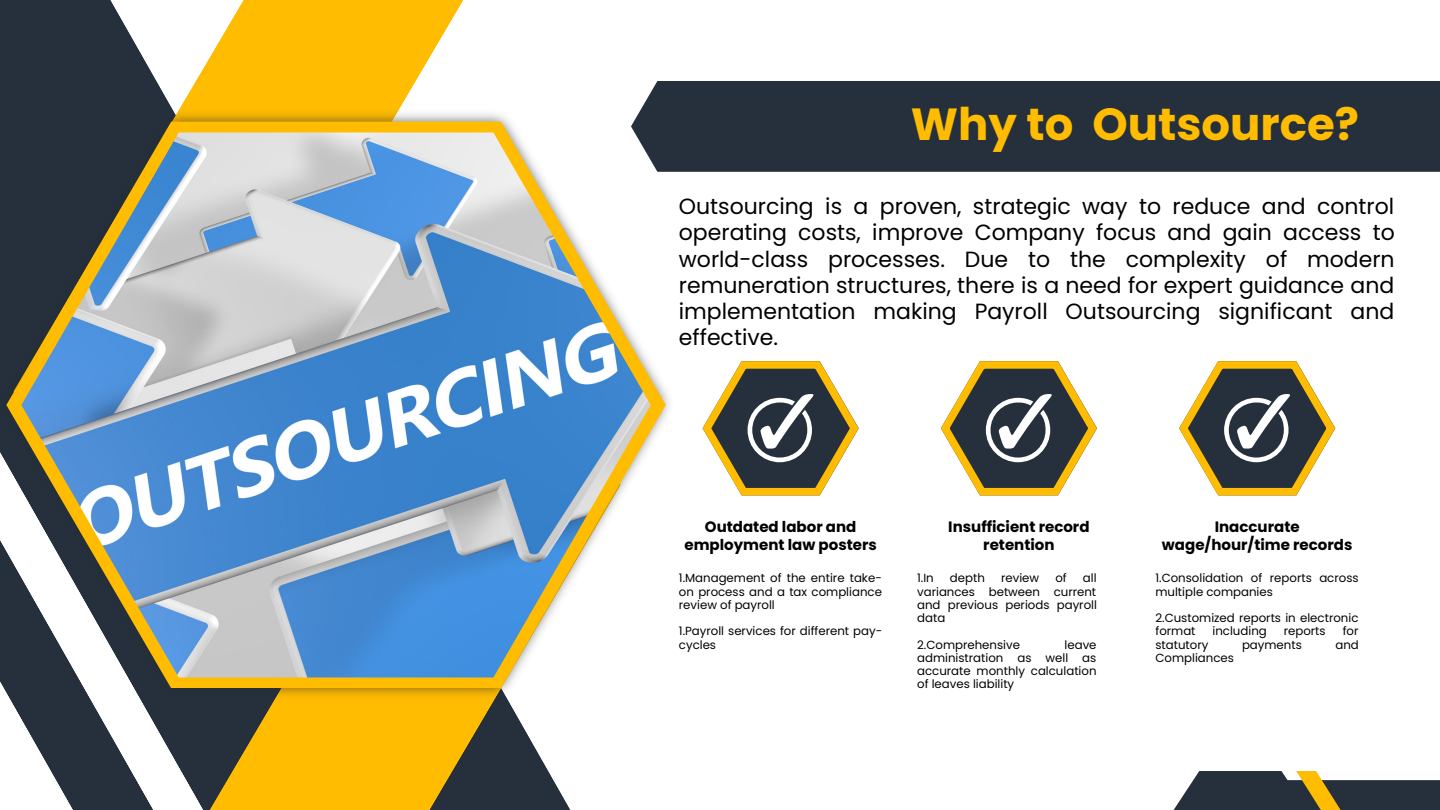
<style>
.page{position:relative;width:1440px;height:810px;background:#fff}
.page>*{position:absolute;margin:0;border:0;box-sizing:border-box;transform-origin:0 0}
.t1{font:700 45px "Poppins";color:#ffbc00}
.t2{font:22px/26.2px "Poppins";color:#000;text-align:justify}
.t3{font:700 15px/17.2px "Poppins";color:#000;text-align:center}
.t4{font:11.8px/13.2px "Poppins";color:#000;text-align:justify}
</style>
<div class="page">
<svg style="left:0;top:0;width:135px;height:810px;fill:#25303c"></svg>
<svg style="left:13px;top:0;width:450px;height:108px"></svg>
<svg style="left:135px;top:702px;width:435px;height:108px;fill:#ffbc00"></svg>
<img style="left:0;top:108px;width:669px;height:594px">
<svg style="left:6px;top:122px;width:660px;height:566px"></svg>
<img style="left:21px;top:132px;width:630px;height:546px">
<div style="left:631px;top:81px;width:809px;height:91px;background:#25303c"></div>
<svg style="left:703px;top:361px;width:156px;height:134px"></svg>
<svg style="left:941px;top:361px;width:156px;height:134px"></svg>
<svg style="left:1179px;top:361px;width:156px;height:134px"></svg>
<svg style="left:1173px;top:771px;width:267px;height:39px"></svg>
<p class="t1" style="left:911px;top:93px;width:450px">Why to Outsource?</p>
<p class="t2" style="left:679px;top:193px;width:717px">Outsourcing is a proven, strategic way to reduce and control operating costs, improve Company focus and gain access to world-class processes. Due to the complexity of modern remuneration structures, there is a need for expert guidance and implementation making Payroll Outsourcing significant and effective.</p>
<p class="t3" style="left:685px;top:518px;width:194px">Outdated labor and employment law posters</p>
<p class="t3" style="left:948px;top:518px;width:143px">Insufficient record retention</p>
<p class="t3" style="left:1162px;top:518px;width:192px">Inaccurate wage/hour/time records</p>
<p class="t4" style="left:679px;top:572px;width:205px">1.Management of the entire take&shy;on process and a tax compliance review of payroll</p>
<p class="t4" style="left:679px;top:625px;width:205px">1.Payroll services for different pay&shy;cycles</p>
<p class="t4" style="left:917px;top:572px;width:18px">1.In</p>
<p class="t4" style="left:950px;top:572px;width:36px">depth</p>
<p class="t4" style="left:1001px;top:572px;width:40px">review</p>
<p class="t4" style="left:1055px;top:572px;width:13px">of</p>
<p class="t4" style="left:1155px;top:572px;width:205px">1.Consolidation of reports across multiple companies</p>
<p class="t4" style="left:1155px;top:611px;width:205px">2.Customized reports in electronic format</p>
<p class="t4" style="left:917px;top:572px;width:181px;text-indent:166px">all variances between current and previous periods payroll data</p>
<p class="t4" style="left:917px;top:638px;width:104px">2.Comprehensive</p>
<p class="t4" style="left:1213px;top:625px;width:56px">including</p>
<p class="t4" style="left:1284px;top:625px;width:43px">reports</p>
<p class="t4" style="left:1343px;top:625px;width:17px">for</p>
<p class="t4" style="left:917px;top:638px;width:181px;text-indent:147px">leave administration as well as accurate monthly calculation of leaves liability</p>
<p class="t4" style="left:1155px;top:638px;width:54px">statutory</p>
<p class="t4" style="left:1242px;top:638px;width:61px">payments</p>
<p class="t4" style="left:1335px;top:638px;width:25px">and</p>
<p class="t4" style="left:1155px;top:651px;width:80px">Compliances</p>
</div>
